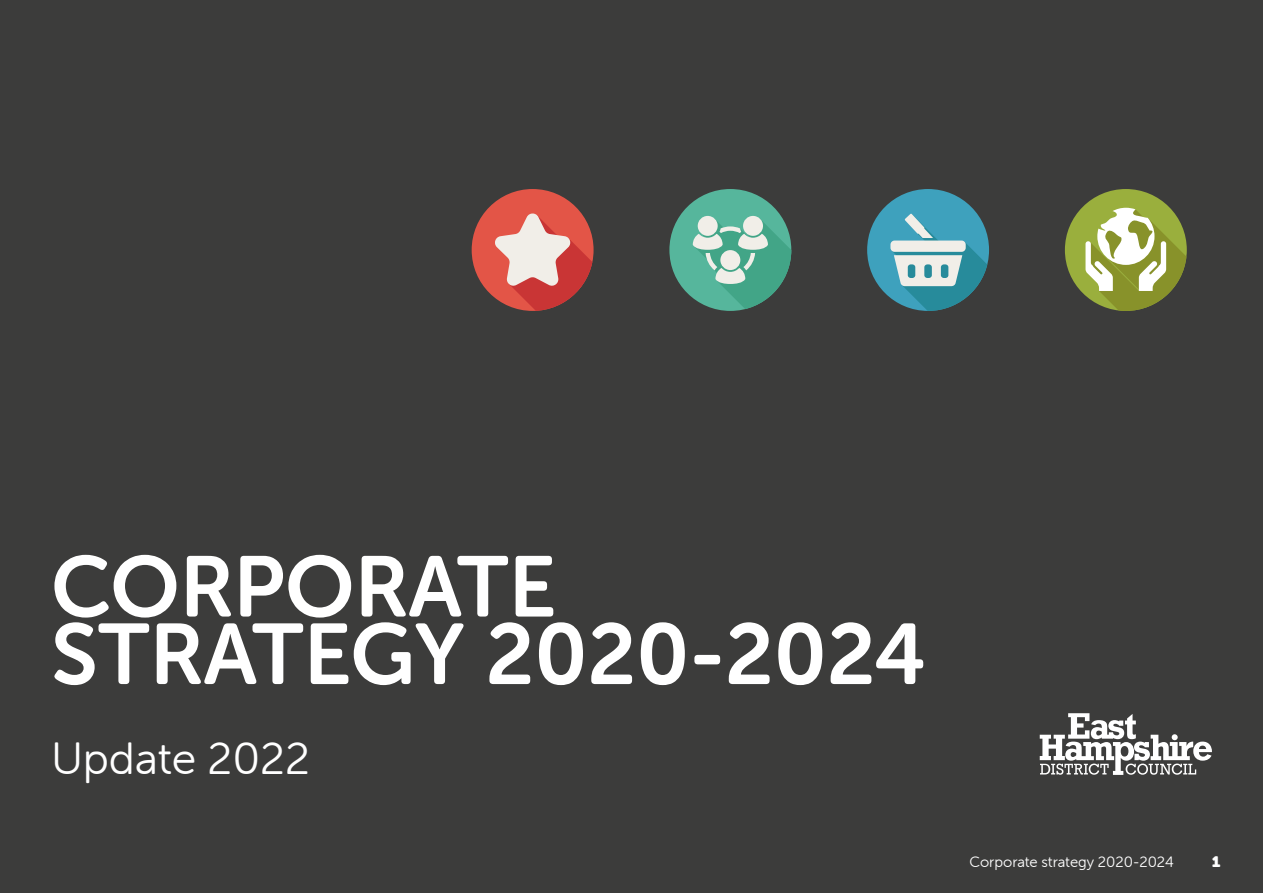
<style>
.page{position:relative;width:1263px;height:893px;background:#3c3c3b}
.page>*{position:absolute;margin:0;border:0;box-sizing:border-box;transform-origin:0 0}
.t1{font:85.5px/67.5px "Museo Sans Rounded 700";color:#fff}
.t2{font:45px "Museo Sans Rounded 300";color:#fff}
.t3{font:15px "Museo Sans Rounded 300";color:#fff}
.t4{font:15px "Museo Sans Rounded";color:#fff}
</style>
<div class="page">
<div style="left:472px;top:189px;width:122px;height:122px;background:#e35547;border-radius:50%"></div>
<svg style="left:493px;top:212px;width:99px;height:99px"></svg>
<div style="left:669px;top:189px;width:122px;height:122px;background:#56b69c;border-radius:50%"></div>
<div style="left:743px;top:216px;width:20px;height:20px;background:#f1eee8;border-radius:50%"></div>
<div style="left:698px;top:216px;width:20px;height:20px;background:#f1eee8;border-radius:50%"></div>
<svg style="left:693px;top:219px;width:98px;height:90px"></svg>
<div style="left:867px;top:189px;width:122px;height:122px;background:#3ea1bd;border-radius:50%"></div>
<svg style="left:890px;top:241px;width:76px;height:11px"></svg>
<svg style="left:892px;top:214px;width:95px;height:97px"></svg>
<div style="left:1065px;top:189px;width:122px;height:122px;background:#9aaf3d;border-radius:50%"></div>
<svg style="left:1085px;top:208px;width:101px;height:103px"></svg>
<svg style="left:1040px;top:713px;width:172px;height:62px"></svg>
<p class="t1" style="left:51px;top:554px;width:877px">CORPORATE<br>STRATEGY 2020-2024</p>
<p class="t2" style="left:51px;top:734px;width:260px">Update 2022</p>
<p class="t3" style="left:969px;top:853px;width:206px">Corporate strategy 2020-2024</p>
<p class="t4" style="left:1212px;top:853px;width:10px">1</p>
</div>
